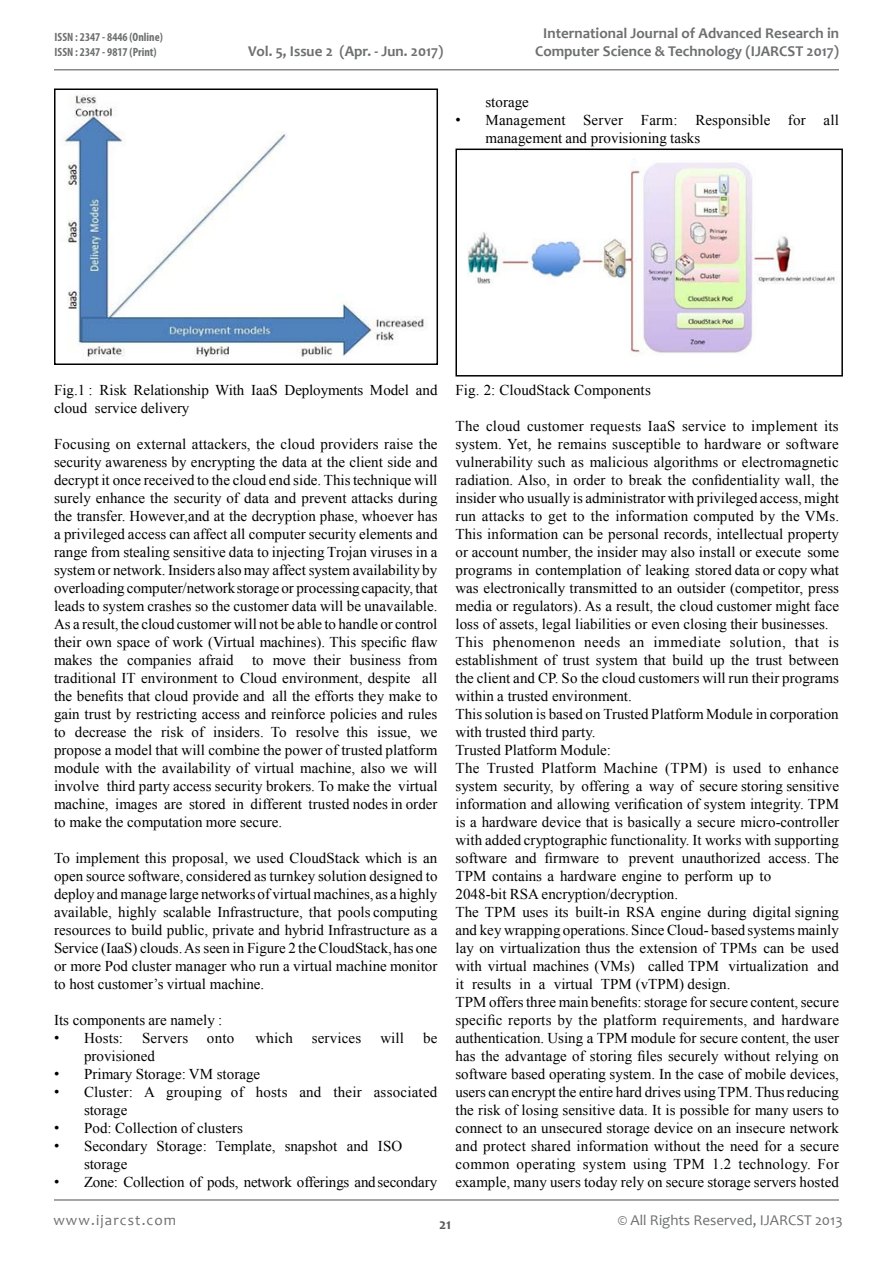
<style>
.page{position:relative;width:893px;height:1263px;background:#fff}
.page>*{position:absolute;margin:0;border:0;box-sizing:border-box;transform-origin:0 0}
.t1{font:15px/18px "Times New Roman";color:#000}
.t2{font:700 15px/18px "Candara";color:#6d6f71;text-align:center}
.t3{font:15px "Candara";color:#6d6f71}
.t4{font:15px "Candara";letter-spacing:.075em;color:#6d6f71}
.t5{font:700 15px "Candara";color:#58595b}
.t6{font:700 condensed 12px/14.4px "Myriad Pro";color:#6d6f71}
.s1{font-family:"Arial"}
</style>
<div class="page">
<hr style="left:54px;top:69px;width:785px;height:2px;background:#86888b">
<hr style="left:54px;top:1199px;width:785px;height:2px;background:#86888b">
<img style="left:64px;top:95px;width:364px;height:265px">
<div style="left:54px;top:88px;width:384px;height:277px;border:2px solid #000"></div>
<img style="left:467px;top:162px;width:368px;height:192px">
<div style="left:455px;top:149px;width:388px;height:227px;border:2px solid #000"></div>
<p class="t6" style="left:55px;top:30px;width:110px">ISSN : 2347 - 8446 (Online)<br>ISSN : 2347 - 9817 (Print)</p>
<p class="t2" style="left:248px;top:42px;width:197px">Vol. 5, Issue 2 (Apr. - Jun. 2017)</p>
<p class="t2" style="left:535px;top:24px;width:305px">International Journal of Advanced Research in<br>Computer Science &amp; Technology (IJARCST 2017)</p>
<p class="t1" style="left:485px;top:92px;width:45px">storage</p>
<p class="t1" style="left:485px;top:110px;width:355px;text-indent:-30px"><span class="s1">•</span> Management Server Farm: Responsible for all management and provisioning tasks</p>
<p class="t1" style="left:54px;top:380px;width:385px">Fig.1 : Risk Relationship With IaaS Deployments Model and cloud service delivery</p>
<p class="t1" style="left:54px;top:434px;width:385px;text-align:justify">Focusing on external attackers, the cloud providers raise the security awareness by encrypting the data at the client side and decrypt it once received to the cloud end side. This technique will surely enhance the security of data and prevent attacks during the transfer. However,and at the decryption phase, whoever has a privileged access can affect all computer security elements and range from stealing sensitive data to injecting Trojan viruses in a system or network. Insiders also may affect system availability by overloading computer/network storage or processing capacity, that leads to system crashes so the customer data will be unavailable.<br>As a result, the cloud customer will not be able to handle or control their own space of work (Virtual machines). This specific flaw makes the companies afraid to move their business from traditional IT environment to Cloud environment, despite all the benefits that cloud provide and all the efforts they make to gain trust by restricting access and reinforce policies and rules to decrease the risk of insiders. To resolve this issue, we propose a model that will combine the power of trusted platform module with the availability of virtual machine, also we will involve third party access security brokers. To make the virtual machine, images are stored in different trusted nodes in order to make the computation more secure.</p>
<p class="t1" style="left:54px;top:848px;width:385px;text-align:justify">To implement this proposal, we used CloudStack which is an open source software, considered as turnkey solution designed to deploy and manage large networks of virtual machines, as a highly available, highly scalable Infrastructure, that pools computing resources to build public, private and hybrid Infrastructure as a Service (IaaS) clouds. As seen in Figure 2 the CloudStack, has one or more Pod cluster manager who run a virtual machine monitor to host customer’s virtual machine.</p>
<p class="t1" style="left:54px;top:1010px;width:170px">Its components are namely :</p>
<p class="t1" style="left:54px;top:1028px;width:71px"><span class="s1">•</span> Hosts:</p>
<p class="t1" style="left:142px;top:1028px;width:48px">Servers</p>
<p class="t1" style="left:207px;top:1028px;width:29px">onto</p>
<p class="t1" style="left:256px;top:1028px;width:39px">which</p>
<p class="t1" style="left:312px;top:1028px;width:51px">services</p>
<p class="t1" style="left:380px;top:1028px;width:25px">will</p>
<p class="t1" style="left:423px;top:1028px;width:16px">be</p>
<p class="t1" style="left:84px;top:1046px;width:72px">provisioned</p>
<p class="t1" style="left:54px;top:1064px;width:208px"><span class="s1">•</span> Primary Storage: VM storage</p>
<p class="t1" style="left:84px;top:1082px;width:355px;text-indent:-30px"><span class="s1">•</span> Cluster: A grouping of hosts and their associated storage</p>
<p class="t1" style="left:54px;top:1118px;width:191px"><span class="s1">•</span> Pod: Collection of clusters</p>
<p class="t1" style="left:84px;top:1136px;width:320px;text-indent:-30px"><span class="s1">•</span> Secondary Storage: Template, snapshot and ISO storage</p>
<p class="t1" style="left:54px;top:1172px;width:385px"><span class="s1">•</span> Zone: Collection of pods, network offerings and secondary</p>
<p class="t1" style="left:455px;top:380px;width:197px">Fig. 2: CloudStack Components</p>
<p class="t1" style="left:455px;top:416px;width:385px">The cloud customer requests IaaS service to implement its system. Yet, he remains susceptible to hardware or software vulnerability such as malicious algorithms or electromagnetic radiation. Also, in order to break the confidentiality wall, the insider who usually is administrator with privileged access, might run attacks to get to the information computed by the VMs.<br>This information can be personal records, intellectual property or account number, the insider may also install or execute some programs in contemplation of leaking stored data or copy what was electronically transmitted to an outsider (competitor, press media or regulators). As a result, the cloud customer might face loss of assets, legal liabilities or even closing their businesses.<br>This phenomenon needs an immediate solution, that is establishment of trust system that build up the trust between the client and CP. So the cloud customers will run their programs within a trusted environment.<br>This solution is based on Trusted Platform Module in corporation with trusted third party.<br>Trusted Platform Module:<br>The Trusted Platform Machine (TPM) is used to enhance system security, by offering a way of secure storing sensitive information and allowing verification of system integrity. TPM is a hardware device that is basically a secure micro-controller with added cryptographic functionality. It works with supporting software and firmware to prevent unauthorized access. The TPM contains a hardware engine to perform up to<br>2048-bit RSA encryption/decryption.<br>The TPM uses its built-in RSA engine during digital signing and key wrapping operations. Since Cloud- based systems mainly lay on virtualization thus the extension of TPMs can be used with virtual machines (VMs) called TPM virtualization and it results in a virtual TPM (vTPM) design.<br>TPM offers three main benefits: storage for secure content, secure specific reports by the platform requirements, and hardware authentication. Using a TPM module for secure content, the user has the advantage of storing files securely without relying on software based operating system. In the case of mobile devices, users can encrypt the entire hard drives using TPM. Thus reducing the risk of losing sensitive data. It is possible for many users to connect to an unsecured storage device on an insecure network and protect shared information without the need for a secure common operating system using TPM 1.2 technology. For example, many users today rely on secure storage servers hosted</p>
<p class="t4" style="left:53px;top:1210px;width:124px">www.ijarcst.com</p>
<p class="t3" style="left:618px;top:1210px;width:227px">© All Rights Reserved, IJARCST 2013</p>
<p class="t5" style="left:439px;top:1214px;width:14px">21</p>
</div>
